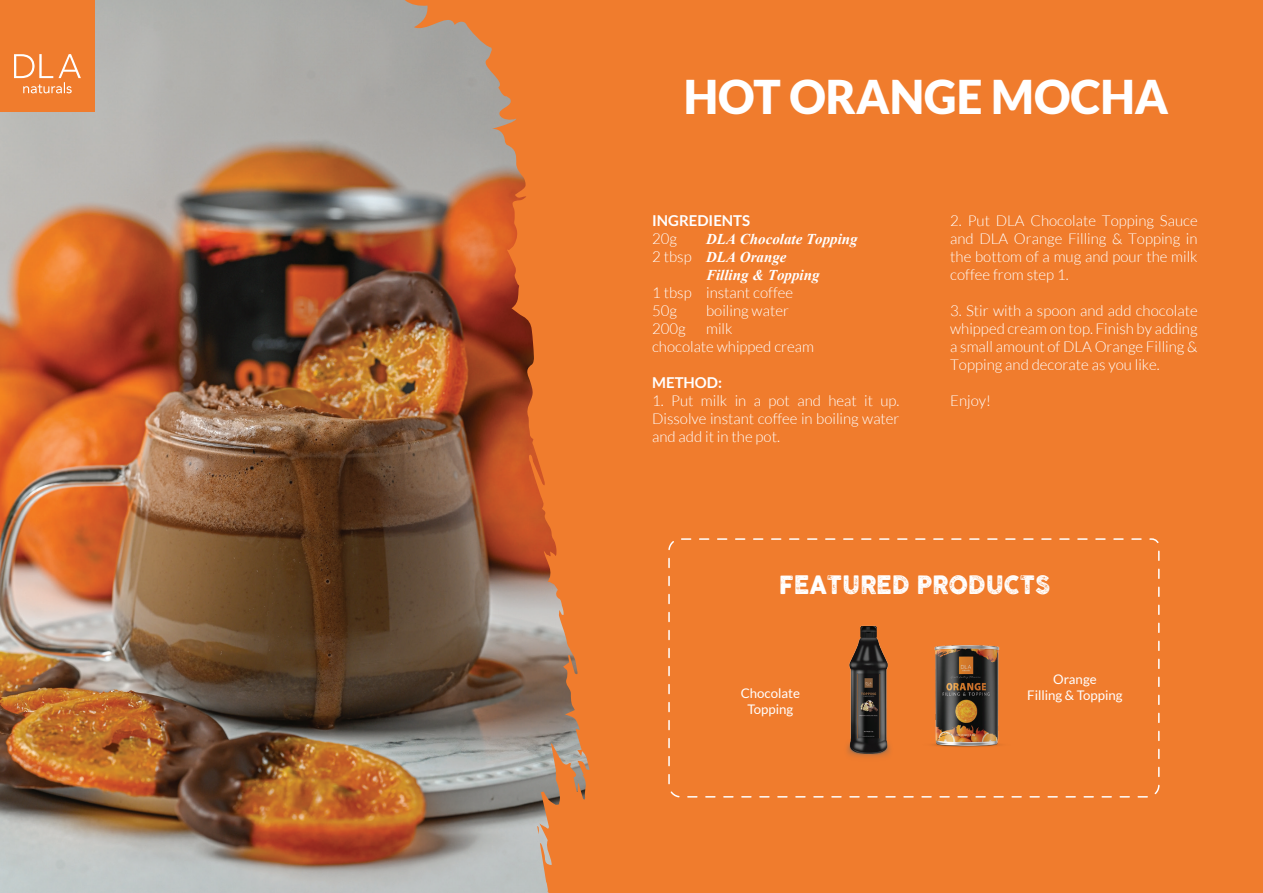
<style>
.page{position:relative;width:1263px;height:893px;background:#fff}
.page>*{position:absolute;margin:0;border:0;box-sizing:border-box;transform-origin:0 0}
.t1{font:900 46.5px "Lato";color:#fff}
.t2{font:24.9px "COCOGOOSELETTERPRESS";color:#fff;scale:.92 1}
.t3{font:300 15px/18px "Lato";color:#fff;text-align:justify}
.t4{font:italic 700 15px "Times New Roman";color:#fff}
.t5{font:700 15px "Lato";color:#fff}
.t6{font:13.2px "Lato";color:#fff}
.s1{font-family:"Lato";font-weight:300;font-style:normal}
</style>
<div class="page">
<div style="left:10px;top:0;width:1253px;height:893px;background:#f07c2d"></div>
<img style="left:0;top:0;width:589px;height:893px">
<div style="left:0;top:0;width:95px;height:112px;background:#f07c2d"></div>
<svg style="left:14px;top:54px;width:67px;height:39px"></svg>
<svg style="left:668px;top:538px;width:492px;height:260px"></svg>
<img style="left:943px;top:612px;width:98px;height:150px">
<img style="left:793px;top:612px;width:150px;height:150px">
<h1 class="t1" style="left:684px;top:70px;width:486px">HOT ORANGE MOCHA</h1>
<p class="t5" style="left:652px;top:212px;width:100px">INGREDIENTS</p>
<p class="t3" style="left:652px;top:230px;width:26px">20g</p>
<p class="t4" style="left:706px;top:229px;width:153px">DLA Chocolate Topping</p>
<p class="t4" style="left:652px;top:247px;width:136px"><span class="s1">2 tbsp</span> DLA Orange</p>
<p class="t4" style="left:706px;top:265px;width:115px">Filling &amp; Topping</p>
<p class="t3" style="left:652px;top:284px;width:143px">1 tbsp instant coffee<br>50g</p>
<p class="t3" style="left:706px;top:302px;width:84px">boiling water</p>
<p class="t3" style="left:652px;top:320px;width:163px;text-indent:54px">milk<br>chocolate whipped cream</p>
<p class="t5" style="left:652px;top:374px;width:71px">METHOD:</p>
<p class="t3" style="left:652px;top:392px;width:249px">1. Put milk in a pot and heat it up.<br>Dissolve instant coffee in boiling water and add it in the pot.</p>
<p class="t3" style="left:652px;top:320px;width:35px">200g</p>
<p class="t3" style="left:950px;top:212px;width:249px">2. Put DLA Chocolate Topping Sauce and DLA Orange Filling &amp; Topping in the bottom of a mug and pour the milk coffee from step 1.</p>
<p class="t3" style="left:950px;top:302px;width:249px">3. Stir with a spoon and add chocolate whipped cream on top. Finish by adding a small amount of DLA Orange Filling &amp; Topping and decorate as you like.</p>
<p class="t3" style="left:950px;top:392px;width:42px">Enjoy!</p>
<h2 class="t2" style="left:779px;top:570px;width:296px">FEATURED PRODUCTS</h2>
<p class="t6" style="left:1053px;top:672px;width:45px">Orange</p>
<p class="t6" style="left:741px;top:685px;width:61px">Chocolate</p>
<p class="t6" style="left:1027px;top:687px;width:97px">Filling &amp; Topping</p>
<p class="t6" style="left:747px;top:701px;width:47px">Topping</p>
</div>
